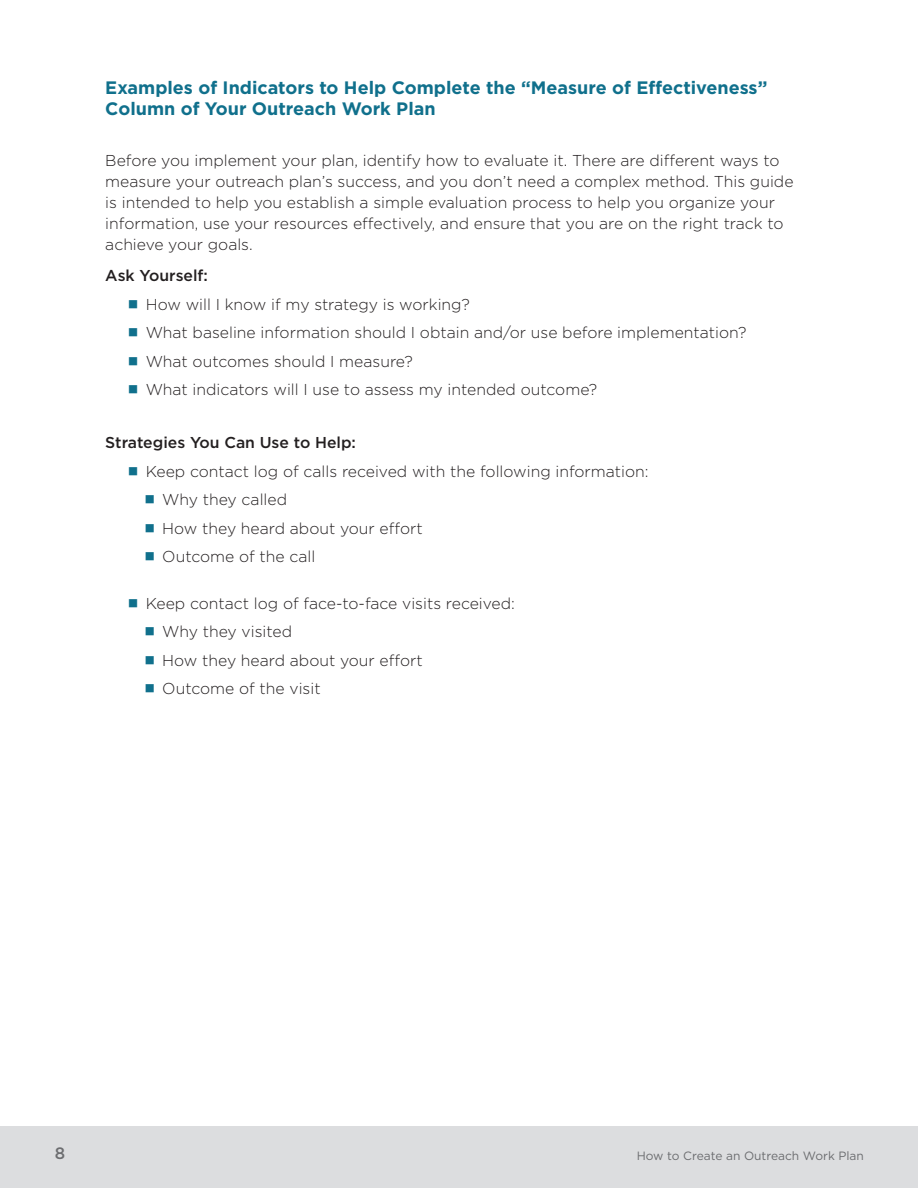
<style>
.page{position:relative;width:918px;height:1188px;background:#fff}
.page>*{position:absolute;margin:0;border:0;box-sizing:border-box;transform-origin:0 0}
.t1{font:700 18px/21px "Gotham";color:#10708c}
.t2{font:500 16.5px "Gotham";color:#6c6d70}
.BODY{font:300 15.75px/21px "Gotham";color:#231f20}
.BODY-2{font:500 15.75px "Gotham";color:#231f20}
.BODY-3{font:12px "Gotham";color:#6c6d70}
</style>
<div class="page">
<div style="left:0;top:1126px;width:918px;height:62px;background:#dcdddf"></div>
<h1 class="t1" style="left:105px;top:77px;width:664px">Examples of Indicators to Help Complete the “Measure of Effectiveness”<br>Column of Your Outreach Work Plan</h1>
<p class="BODY" style="left:105px;top:149px;width:690px">Before you implement your plan, identify how to evaluate it. There are different ways to measure your outreach plan’s success, and you don’t need a complex method. This guide is intended to help you establish a simple evaluation process to help you organize your information, use your resources effectively, and ensure that you are on the right track to achieve your goals.</p>
<p class="BODY-2" style="left:105px;top:265px;width:104px">Ask Yourself:</p>
<p class="BODY" style="left:146px;top:293px;width:326px">How will I know if my strategy is working?</p>
<p class="BODY" style="left:146px;top:322px;width:602px">What baseline information should I obtain and/or use before implementation?</p>
<p class="BODY" style="left:146px;top:350px;width:269px">What outcomes should I measure?</p>
<p class="BODY" style="left:146px;top:379px;width:453px">What indicators will I use to assess my intended outcome?</p>
<p class="BODY-2" style="left:105px;top:432px;width:252px">Strategies You Can Use to Help:</p>
<p class="BODY" style="left:146px;top:460px;width:504px">Keep contact log of calls received with the following information:</p>
<p class="BODY" style="left:162px;top:489px;width:126px">Why they called</p>
<p class="BODY" style="left:162px;top:517px;width:262px">How they heard about your effort</p>
<p class="BODY" style="left:162px;top:546px;width:155px">Outcome of the call</p>
<p class="BODY" style="left:146px;top:592px;width:371px">Keep contact log of face-to-face visits received:</p>
<p class="BODY" style="left:162px;top:621px;width:131px">Why they visited</p>
<p class="BODY" style="left:162px;top:649px;width:262px">How they heard about your effort</p>
<p class="BODY" style="left:162px;top:678px;width:160px">Outcome of the visit</p>
<p class="t2" style="left:55px;top:1143px;width:12px">8</p>
<p class="BODY-3" style="left:637px;top:1148px;width:229px">How to Create an Outreach Work Plan</p>
</div>
